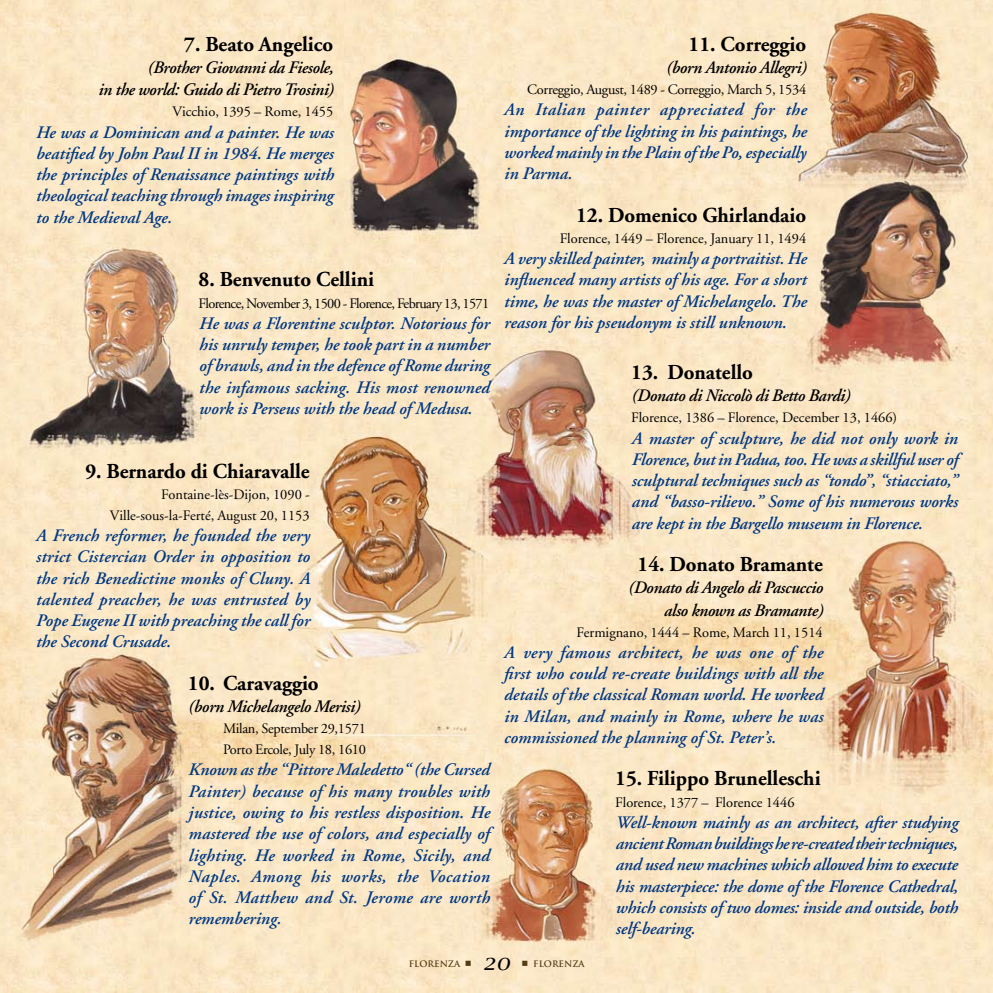
<style>
.page{position:relative;width:993px;height:993px;background:#fff}
.page>*{position:absolute;margin:0;border:0;box-sizing:border-box;transform-origin:0 0}
.t1{font:italic 22.5px "Lucida Calligraphy";color:#000}
.t2{font:700 21.25px "Adobe Garamond";color:#000}
.t3{font:italic 600 17.5px/21.2px "Adobe Garamond";color:#003882;text-align:justify}
.t4{font:italic 600 17.5px/22.1px "Adobe Garamond";letter-spacing:-.02em;color:#000;text-align:right}
.t5{font:14.38px/21px "Adobe Garamond";color:#000;text-align:right}
.t6{font:14.38px/21px "Adobe Garamond";letter-spacing:-.02em;color:#000}
.t7{font:14.38px "Adobe Garamond";letter-spacing:-.045em;color:#000}
.t8{font:700 8.75px "Trajan Pro";color:#553c16}
</style>
<div class="page">
<img style="left:0;top:0;width:992px;height:992px">
<svg style="left:465px;top:960px;width:6px;height:5px"></svg>
<svg style="left:522px;top:960px;width:5px;height:5px"></svg>
<p class="t2" style="left:184px;top:33px;width:150px">7. Beato Angelico</p>
<p class="t4" style="left:98px;top:57px;width:237px">(Brother Giovanni da Fiesole,<br>in the world: Guido di Pietro Trosini)</p>
<p class="t5" style="left:172px;top:102px;width:162px">Vicchio, 1395 – Rome, 1455</p>
<p class="t3" style="left:35px;top:122px;width:299px">He was a Dominican and a painter. He was beatified by John Paul II in 1984. He merges the principles of Renaissance paintings with theological teaching through images inspiring to the Medieval Age.</p>
<p class="t2" style="left:688px;top:33px;width:119px">11. Correggio</p>
<p class="t4" style="left:665px;top:57px;width:142px">(born Antonio Allegri)</p>
<p class="t6" style="left:527px;top:79px;width:280px">Correggio, August, 1489 - Correggio, March 5, 1534</p>
<p class="t3" style="left:503px;top:100px;width:304px">An Italian painter appreciated for the importance of the lighting in his paintings, he worked mainly in the Plain of the Po, especially in Parma.</p>
<p class="t2" style="left:576px;top:203px;width:231px">12. Domenico Ghirlandaio</p>
<p class="t5" style="left:559px;top:228px;width:248px">Florence, 1449 – Florence, January 11, 1494</p>
<p class="t3" style="left:503px;top:248px;width:304px">A very skilled painter, mainly a portraitist. He influenced many artists of his age. For a short time, he was the master of Michelangelo. The reason for his pseudonym is still unknown.</p>
<p class="t2" style="left:631px;top:361px;width:123px">13. Donatello</p>
<p class="t4" style="left:631px;top:385px;width:220px">(Donato di Niccolò di Betto Bardi)</p>
<p class="t5" style="left:631px;top:407px;width:267px">Florence, 1386 – Florence, December 13, 1466)</p>
<p class="t3" style="left:631px;top:428px;width:328px">A master of sculpture, he did not only work in Florence, but in Padua, too. He was a skillful user of sculptural techniques such as “tondo”, “stiacciato,” and “basso-rilievo.” Some of his numerous works are kept in the Bargello museum in Florence.</p>
<p class="t2" style="left:637px;top:552px;width:186px">14. Donato Bramante</p>
<p class="t4" style="left:627px;top:577px;width:196px">(Donato di Angelo di Pascuccio also known as Bramante)</p>
<p class="t5" style="left:576px;top:621px;width:247px">Fermignano, 1444 – Rome, March 11, 1514</p>
<p class="t3" style="left:503px;top:642px;width:321px">A very famous architect, he was one of the first who could re-create buildings with all the details of the classical Roman world. He worked in Milan, and mainly in Rome, where he was commissioned the planning of St. Peter’s.</p>
<p class="t2" style="left:615px;top:766px;width:207px">15. Filippo Brunelleschi</p>
<p class="t5" style="left:615px;top:791px;width:181px">Florence, 1377 – Florence 1446</p>
<p class="t3" style="left:615px;top:811px;width:344px">Well-known mainly as an architect, after studying ancient Roman buildings he re-created their techniques, and used new machines which allowed him to execute his masterpiece: the dome of the Florence Cathedral, which consists of two domes: inside and outside, both self-bearing.</p>
<p class="t2" style="left:198px;top:268px;width:177px">8. Benvenuto Cellini</p>
<p class="t7" style="left:198px;top:295px;width:292px">Florence, November 3, 1500 - Florence, February 13, 1571</p>
<p class="t3" style="left:198px;top:313px;width:292px">He was a Florentine sculptor. Notorious for his unruly temper, he took part in a number of brawls, and in the defence of Rome during the infamous sacking. His most renowned work is Perseus with the head of Medusa.</p>
<p class="t2" style="left:85px;top:459px;width:226px">9. Bernardo di Chiaravalle</p>
<p class="t5" style="left:110px;top:484px;width:201px">Fontaine-lès-Dijon, 1090 -<br>Ville-sous-la-Ferté, August 20, 1153</p>
<p class="t3" style="left:35px;top:525px;width:276px">A French reformer, he founded the very strict Cistercian Order in opposition to the rich Benedictine monks of Cluny. A talented preacher, he was entrusted by Pope Eugene II with preaching the call for the Second Crusade.</p>
<p class="t2" style="left:188px;top:671px;width:132px">10. Caravaggio</p>
<p class="t4" style="left:188px;top:695px;width:173px">(born Michelangelo Merisi)</p>
<p class="t6" style="left:223px;top:718px;width:144px">Milan, September 29,1571<br>Porto Ercole, July 18, 1610</p>
<p class="t3" style="left:188px;top:759px;width:303px">Known as the “Pittore Maledetto“ (the Cursed Painter) because of his many troubles with justice, owing to his restless disposition. He mastered the use of colors, and especially of lighting. He worked in Rome, Sicily, and Naples. Among his works, the Vocation of St. Matthew and St. Jerome are worth remembering.</p>
<p class="t8" style="left:408px;top:958px;width:53px">FLORENZA</p>
<p class="t1" style="left:482px;top:947px;width:29px">20</p>
<p class="t8" style="left:533px;top:958px;width:53px">FLORENZA</p>
</div>
